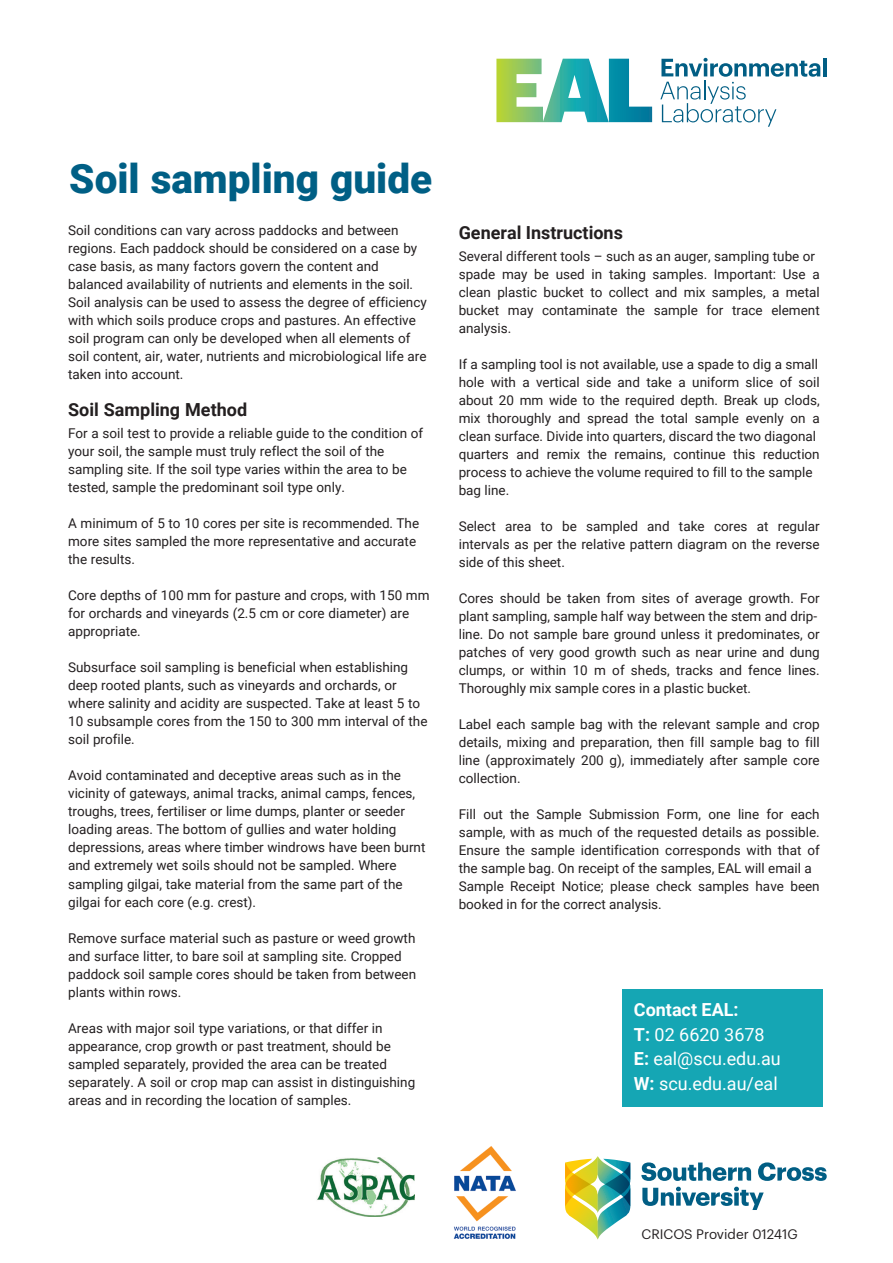
<style>
.page{position:relative;width:893px;height:1263px;background:#fff}
.page>*{position:absolute;margin:0;border:0;box-sizing:border-box;transform-origin:0 0}
._1_Body_copy_8_5_12{font:900 40.5px "Roboto";color:#005f85}
.t1{font:18px/24.8px "Roboto";color:#fff}
._1_Body_copy_8_5_12-2{font:700 18px "Roboto";color:#231f20}
._1_Body_copy_8_5_12-3{font:13.5px/18px "Roboto";color:#231f20}
.Body_Text{font:13.5px "Graphik";color:#231f20}
.s1{font-style:inherit}
.s2{font-weight:700}
</style>
<div class="page">
<svg style="left:496px;top:59px;width:156px;height:63px"></svg>
<hr style="left:823px;top:58px;width:4px;height:18px;background:#015e84">
<svg style="left:660px;top:58px;width:160px;height:69px"></svg>
<img style="left:453px;top:1146px;width:63px;height:93px">
<img style="left:317px;top:1157px;width:97px;height:59px">
<svg style="left:641px;top:1162px;width:110px;height:19px"></svg>
<svg style="left:758px;top:1162px;width:69px;height:19px"></svg>
<svg style="left:642px;top:1187px;width:122px;height:23px"></svg>
<svg style="left:565px;top:1156px;width:65px;height:84px"></svg>
<div style="left:622px;top:989px;width:200px;height:117px;background:#15a6b4"></div>
<p class="_1_Body_copy_8_5_12" style="left:69px;top:150px;width:364px">Soil sampling guide</p>
<p class="_1_Body_copy_8_5_12-3" style="left:68px;top:220px;width:360px">Soil conditions can vary across paddocks and between regions. Each paddock should be considered on a case by case basis, as many factors govern the content and balanced availability of nutrients and elements in the soil.<br>Soil analysis can be used to assess the degree of efficiency with which soils produce crops and pastures. An effective soil program can only be developed when all elements of soil content, air, water, nutrients and microbiological life are taken into account.</p>
<p class="_1_Body_copy_8_5_12-2" style="left:68px;top:397px;width:180px">Soil Sampling Method</p>
<p class="_1_Body_copy_8_5_12-3" style="left:68px;top:424px;width:356px">For a soil test to provide a reliable guide to the condition of your soil, the sample must truly reflect the soil of the sampling site. If the soil type varies within the area to be tested, sample the predominant soil type only.</p>
<p class="_1_Body_copy_8_5_12-3" style="left:68px;top:514px;width:353px">A minimum of 5 to 10 cores per site is recommended. The more sites sampled the more representative and accurate the results.</p>
<p class="_1_Body_copy_8_5_12-3" style="left:68px;top:586px;width:363px">Core depths of 100 mm for pasture and crops, with 150 mm for orchards and vineyards (2.5 cm or core diameter) are appropriate.</p>
<p class="_1_Body_copy_8_5_12-3" style="left:68px;top:658px;width:361px">Subsurface soil sampling is beneficial when establishing deep rooted plants, such as vineyards and orchards, or where salinity and acidity are suspected. Take at least 5 to 10 subsample cores from the 150 to 300 mm interval of the soil profile.</p>
<p class="_1_Body_copy_8_5_12-3" style="left:68px;top:766px;width:359px">Avoid contaminated and deceptive areas such as in the vicinity of gateways, animal tracks, animal camps, fences, troughs, trees, fertiliser or lime dumps, planter or seeder loading areas. The bottom of gullies and water holding depressions, areas where timber windrows have been burnt and extremely wet soils should not be sa<span class="s1">m</span>pled. Where sampling gilgai, take material from the same part of the gilgai for each core (e.g. crest).</p>
<p class="_1_Body_copy_8_5_12-3" style="left:68px;top:928px;width:350px">Remove surface material such as pasture or weed growth and surface litter, to bare soil at sampling site. Cropped paddock soil sample cores should be taken from between plants within rows.</p>
<p class="_1_Body_copy_8_5_12-3" style="left:68px;top:1018px;width:349px">Areas with major soil type variations, or that differ in appearance, crop growth or past treatment, should be sampled separately, provided the area can be treated separately. A soil or crop map can assist in distinguishing areas and in recording the location of samples.</p>
<p class="_1_Body_copy_8_5_12-2" style="left:459px;top:220px;width:166px">General Instructions</p>
<p class="_1_Body_copy_8_5_12-3" style="left:459px;top:247px;width:363px">Several different tools – such as an auger, sampling tube or spade may be used in taking samples. Important: Use a clean plastic bucket to collect and mix samples, a metal bucket may contaminate the sample for trace element analysis.</p>
<p class="_1_Body_copy_8_5_12-3" style="left:459px;top:355px;width:363px">If a sampling tool is not available, use a spade to dig a small hole with a vertical side and take a uniform slice of soil about 20 mm wide to the required depth. Break up clods, mix thoroughly and spread the total sample evenly on a clean surface. Divide into quarters, discard the two diagonal quarters and remix the remains, continue this reduction process to achieve the volume required to fill to the sample bag line.</p>
<p class="_1_Body_copy_8_5_12-3" style="left:459px;top:517px;width:363px;text-align:justify">Select area to be sampled and take cores at regular intervals as per the relative pattern diagram on the reverse side of this sheet.</p>
<p class="_1_Body_copy_8_5_12-3" style="left:459px;top:589px;width:363px">Cores should be taken from sites of average growth. For plant sampling, sample half way between the stem and drip&shy;line. Do not sample bare ground unless it predominates, or patches of very good growth such as near urine and dung clumps, or within 10 m of sheds, tracks and fence lines.<br>Thoroughly mix sample cores in a plastic bucket.</p>
<p class="_1_Body_copy_8_5_12-3" style="left:459px;top:715px;width:363px;text-align:justify">Label each sample bag with the relevant sample and crop details, mixing and preparation, then fill sample bag to fill line (approximately 200 g), immediately after sample core collection.</p>
<p class="_1_Body_copy_8_5_12-3" style="left:459px;top:805px;width:363px">Fill out the Sample Submission Form, one line for each sample, with as much of the requested details as possible.<br>Ensure the sample identification corresponds with that of the sample bag. On receipt of the samples, EAL will email a Sample Receipt Notice; please check samples have been booked in for the correct analysis.</p>
<p class="t1" style="left:634px;top:996px;width:148px"><span class="s2">Contact EAL:<br>T:</span> 02 6620 3678<br><span class="s2">E:</span> eal@scu.edu.au<br><span class="s2">W:</span> scu.edu.au/eal</p>
<p class="Body_Text" style="left:641px;top:1224px;width:158px">CRICOS Provider 01241G</p>
</div>
